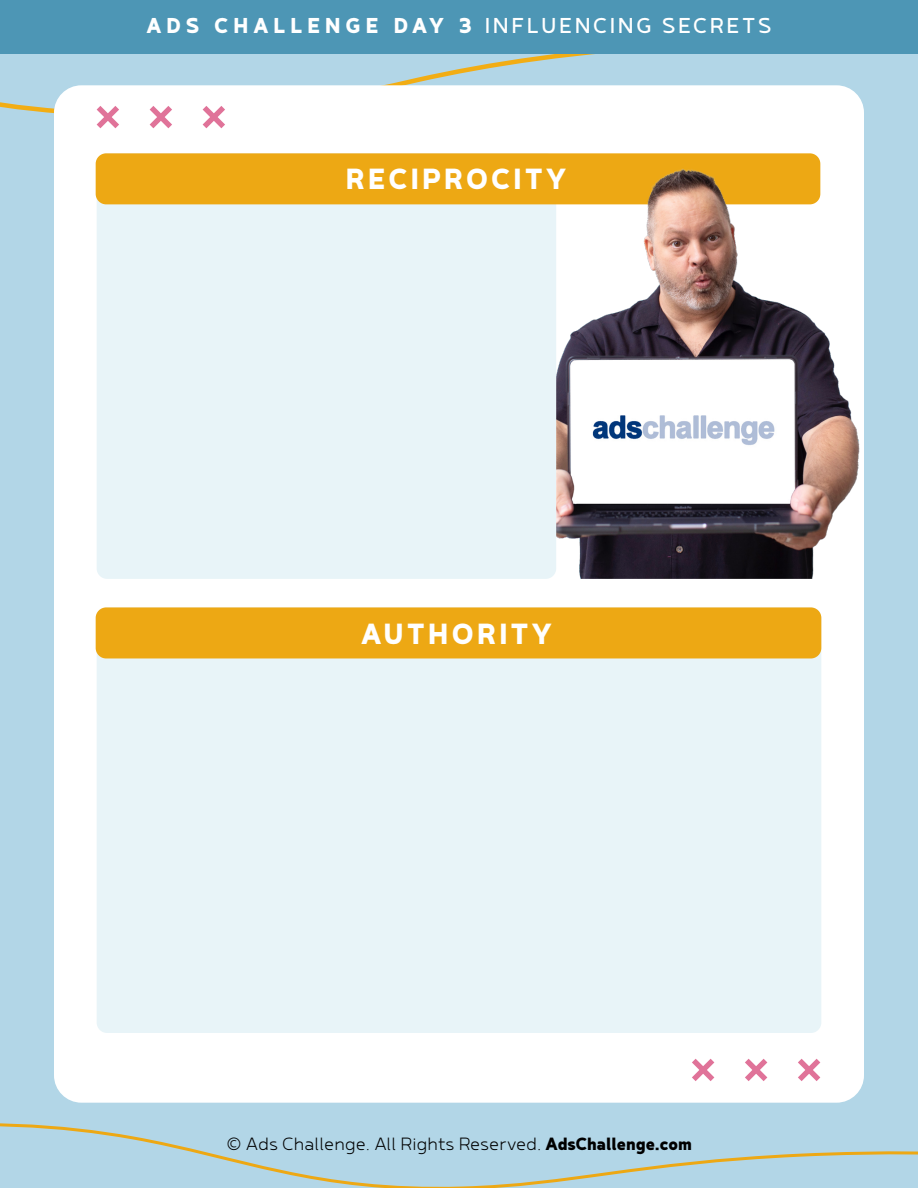
<style>
.page{position:relative;width:918px;height:1188px;background:#b2d6e7}
.page>*{position:absolute;margin:0;border:0;box-sizing:border-box;transform-origin:0 0}
.t1{font:700 34.5px "Betm";letter-spacing:.1em;color:#fff}
.t2{font:25.5px "Betm";letter-spacing:.1em;color:#fff}
.t3{font:300 21px "Betm";color:#000}
.s1{font-weight:700}
</style>
<div class="page">
<svg style="left:0;top:54px;width:864px;height:60px"></svg>
<svg style="left:0;top:1123px;width:918px;height:65px"></svg>
<div style="left:54px;top:85px;width:810px;height:1018px;background:#fff;border-radius:27px"></div>
<div style="left:0;top:0;width:918px;height:54px;background:#4d96b5"></div>
<div style="left:97px;top:153px;width:459px;height:426px;background:#e8f4f8;border-radius:10px"></div>
<div style="left:96px;top:153px;width:724px;height:51px;background:#eda814;border-radius:10px"></div>
<img style="left:556px;top:164px;width:304px;height:415px">
<div style="left:97px;top:607px;width:724px;height:426px;background:#e8f4f8;border-radius:10px"></div>
<div style="left:96px;top:607px;width:725px;height:51px;background:#eda814;border-radius:10px"></div>
<svg style="left:798px;top:1059px;width:22px;height:22px"></svg>
<svg style="left:745px;top:1059px;width:22px;height:22px"></svg>
<svg style="left:692px;top:1059px;width:22px;height:22px"></svg>
<svg style="left:203px;top:106px;width:22px;height:22px"></svg>
<svg style="left:150px;top:106px;width:22px;height:22px"></svg>
<svg style="left:97px;top:106px;width:22px;height:22px"></svg>
<p class="t2" style="left:146px;top:10px;width:627px"><span class="s1">ADS CHALLENGE DAY 3</span> INFLUENCING SECRETS</p>
<h1 class="t1" style="left:346px;top:157px;width:222px">RECIPROCITY</h1>
<h1 class="t1" style="left:361px;top:612px;width:192px">AUTHORITY</h1>
<p class="t3" style="left:226px;top:1131px;width:467px">© Ads Challenge. All Rights Reserved. <span class="s1">AdsChallenge.com</span></p>
</div>
